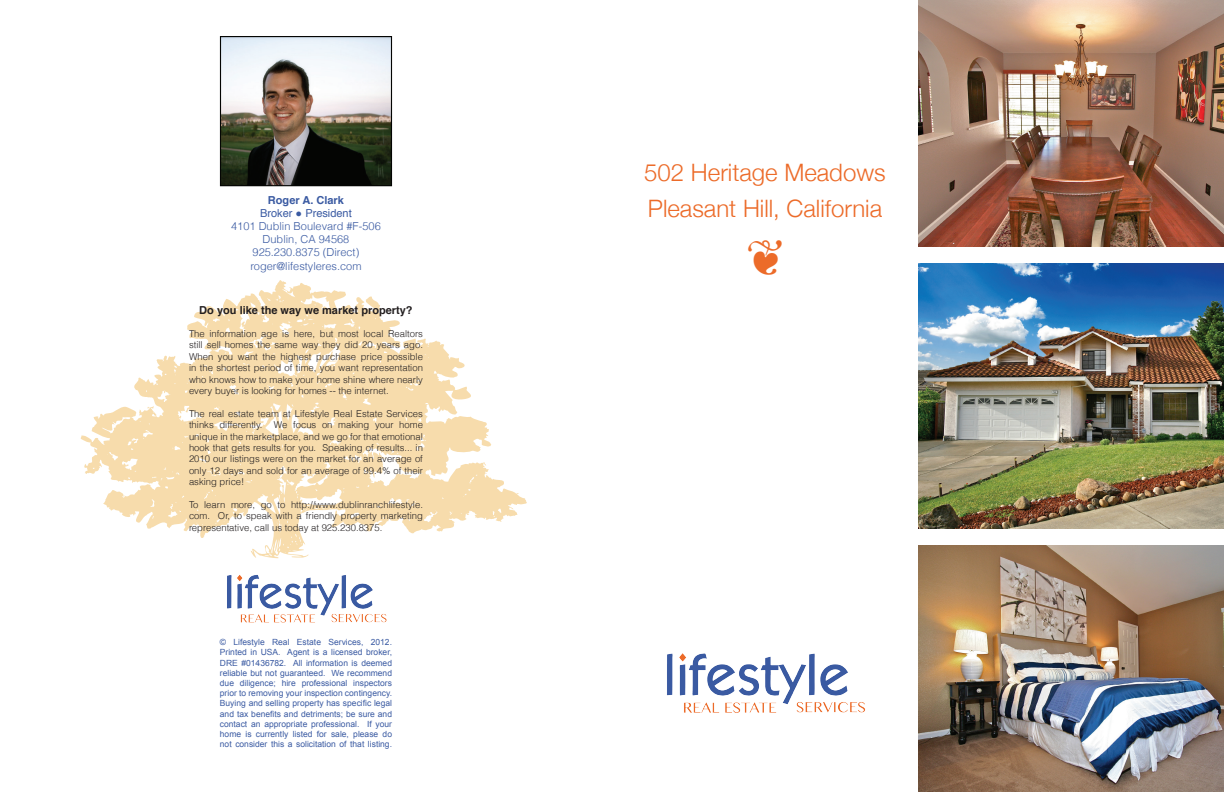
<style>
.page{position:relative;width:1224px;height:792px;background:#fff}
.page>*{position:absolute;margin:0;border:0;box-sizing:border-box;transform-origin:0 0}
.t1{font:300 24px/36px "Helvetica Neue";color:#ec6b29}
.t2{font:300 11px/13.2px "Helvetica";color:#3a5aa2;text-align:center}
.t3{font:700 11px "Helvetica";color:#231f20}
.t4{font:300 9.5px/11.4px "Helvetica";color:#231f20;text-align:justify}
.t5{font:8.5px/10.2px "Arial";color:#3a5aa2;text-align:justify}
.s1{font-weight:700}
.s2{font-weight:400}
.s3{font-family:"Arial";font-weight:400}
</style>
<div class="page">
<svg style="left:80px;top:280px;width:447px;height:279px;fill:#f7dfb4"></svg>
<img style="left:667px;top:653px;width:199px;height:60px">
<img style="left:918px;top:264px;width:306px;height:264px">
<img style="left:222px;top:38px;width:168px;height:146px">
<div style="left:220px;top:36px;width:172px;height:150px;border:1px solid #040503"></div>
<img style="left:227px;top:575px;width:160px;height:48px">
<img style="left:918px;top:545px;width:306px;height:247px">
<img style="left:918px;top:0;width:306px;height:247px">
<p class="t2" style="left:231px;top:193px;width:151px"><span class="s1">Roger A. Clark<br></span><span class="s2">Broker</span> <span class="s3">●</span> <span class="s2">President<br></span>4101 Dublin Boulevard #F-506<br>Dublin, CA 94568<br>925.230.8375 (Direct) roger@lifestyleres.com</p>
<p class="t3" style="left:199px;top:302px;width:215px">Do you like the way we market property?</p>
<p class="t4" style="left:189px;top:328px;width:236px">The information age is here, but most local Realtors still sell homes the same way they did 20 years ago.<br>When you want the highest purchase price possible in the shortest period of time, you want representation who knows how to make your home shine where nearly every buyer is looking for homes -- the internet.</p>
<p class="t4" style="left:189px;top:407px;width:236px">The real estate team at Lifestyle Real Estate Services thinks differently. We focus on making your home unique in the marketplace, and we go for that emotional hook that gets results for you. Speaking of results... in 2010 our listings were on the market for an average of only 12 days and sold for an average of 99.4% of their asking price!</p>
<p class="t4" style="left:189px;top:499px;width:236px">To learn more, go to http://www.dublinranchlifestyle. com. Or, to speak with a friendly property marketing representative, call us today at 925.230.8375.</p>
<p class="t5" style="left:220px;top:637px;width:174px">© Lifestyle Real Estate Services, 2012.<br>Printed in USA. Agent is a licensed broker, DRE #01436782. All information is deemed reliable but not guaranteed. We recommend due diligence; hire professional inspectors prior to removing your inspection contingency.<br>Buying and selling property has specific legal and tax benefits and detriments; be sure and contact an appropriate professional. If your home is currently listed for sale, please do not consider this a solicitation of that listing.</p>
<h1 class="t1" style="left:644px;top:153px;width:243px">502 Heritage Meadows<br>Pleasant Hill, California</h1>
</div>
